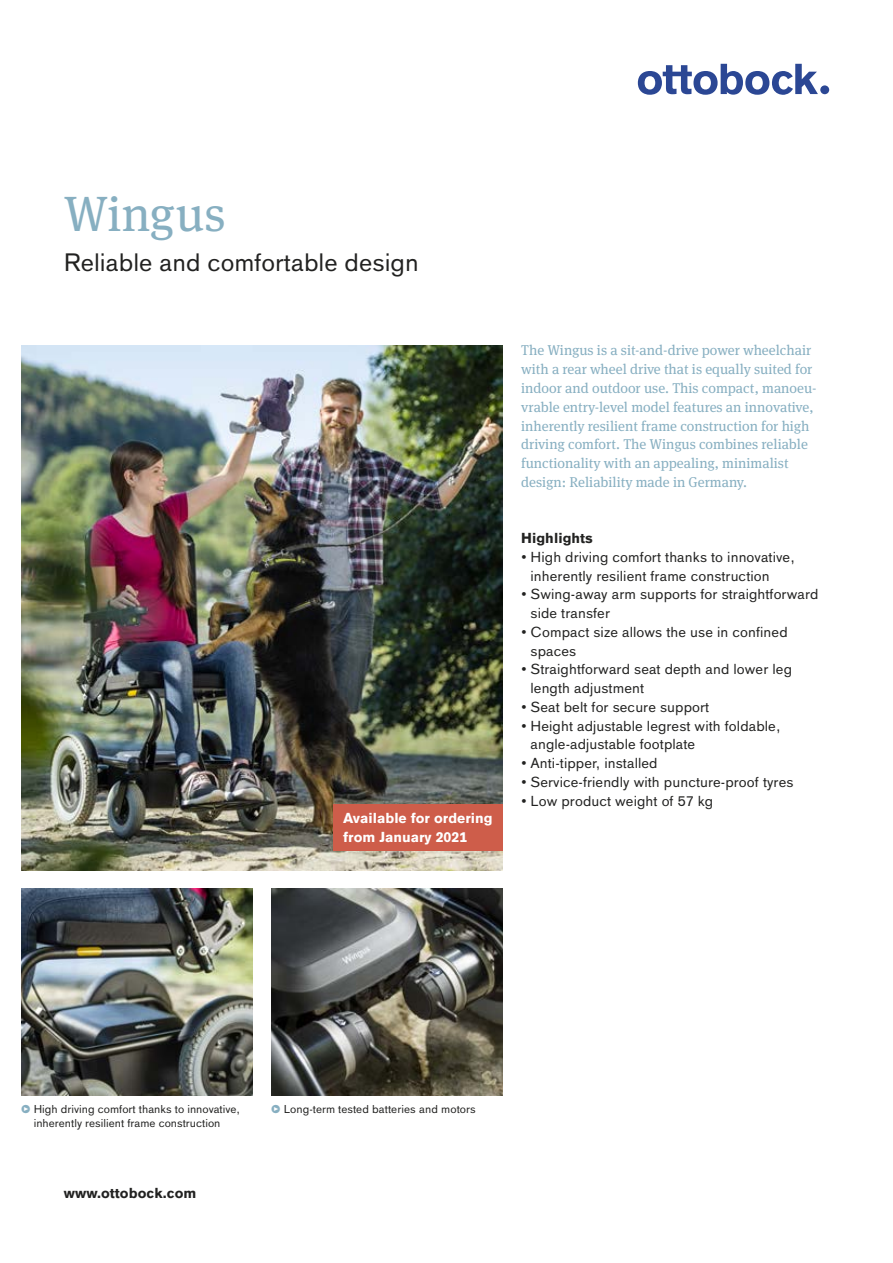
<style>
.page{position:relative;width:893px;height:1263px;background:#fff}
.page>*{position:absolute;margin:0;border:0;box-sizing:border-box;transform-origin:0 0}
.t1{font:49.5px "OBO Serif";color:#87afc1}
.t2{font:24.75px "OBO Sans";color:#222221}
.t3{font:14.25px/18.8px "OBO Sans";letter-spacing:.005em;color:#222221}
.t4{font:14.25px/18.8px "OBO Serif";color:#87afc1}
.t5{font:700 14.25px/18.8px "OBO Sans";color:#fff}
.t6{font:700 14.25px "OBO Sans";letter-spacing:.005em;color:#222221}
.t7{font:11.25px/14.2px "OBO Sans";color:#222221}
.s1{font-family:"OBO Serif";font-weight:700;color:#87afc1}
</style>
<div class="page">
<div style="left:820px;top:85px;width:9px;height:9px;background:#2b4794;border-radius:50%"></div>
<svg style="left:638px;top:64px;width:180px;height:31px"></svg>
<img style="left:21px;top:345px;width:481px;height:525px">
<div style="left:333px;top:804px;width:169px;height:47px;background:#ce5d4a"></div>
<img style="left:271px;top:889px;width:231px;height:206px">
<img style="left:21px;top:889px;width:231px;height:206px">
<h1 class="t1" style="left:64px;top:185px;width:163px">Wingus</h1>
<h2 class="t2" style="left:64px;top:248px;width:356px">Reliable and comfortable design</h2>
<p class="t5" style="left:343px;top:809px;width:151px">Available for ordering from January 2021</p>
<p class="t4" style="left:521px;top:341px;width:297px">The Wingus is a sit-and-drive power wheelchair with a rear wheel drive that is equally suited for indoor and outdoor use. This compact, manoeu&shy;vrable entry-level model features an innovative, inherently resilient frame construction for high driving comfort. The Wingus combines reliable functionality with an appealing, minimalist design: Reliability made in Germany.</p>
<p class="t6" style="left:521px;top:530px;width:73px">Highlights</p>
<p class="t3" style="left:530px;top:547px;width:266px;text-indent:-9px">• High driving comfort thanks to innovative, inherently resilient frame construction</p>
<p class="t3" style="left:530px;top:585px;width:289px;text-indent:-9px">• Swing-away arm supports for straightforward side transfer</p>
<p class="t3" style="left:530px;top:622px;width:259px;text-indent:-9px">• Compact size allows the use in confined spaces</p>
<p class="t3" style="left:530px;top:660px;width:263px;text-indent:-9px">• Straightforward seat depth and lower leg length adjustment</p>
<p class="t3" style="left:521px;top:697px;width:190px">• Seat belt for secure support</p>
<p class="t3" style="left:530px;top:716px;width:251px;text-indent:-9px">• Height adjustable legrest with foldable, angle-adjustable footplate</p>
<p class="t3" style="left:521px;top:754px;width:138px">• Anti-tipper, installed</p>
<p class="t3" style="left:521px;top:772px;width:274px">• Service-friendly with puncture-proof tyres</p>
<p class="t3" style="left:521px;top:791px;width:194px">• Low product weight of 57 kg</p>
<p class="t7" style="left:34px;top:1102px;width:208px;text-indent:-13px"><span class="s1">•</span> High driving comfort thanks to innovative, inherently resilient frame construction</p>
<p class="t7" style="left:271px;top:1102px;width:206px"><span class="s1">•</span> Long-term tested batteries and motors</p>
<p class="t6" style="left:64px;top:1185px;width:134px">www.ottobock.com</p>
</div>
